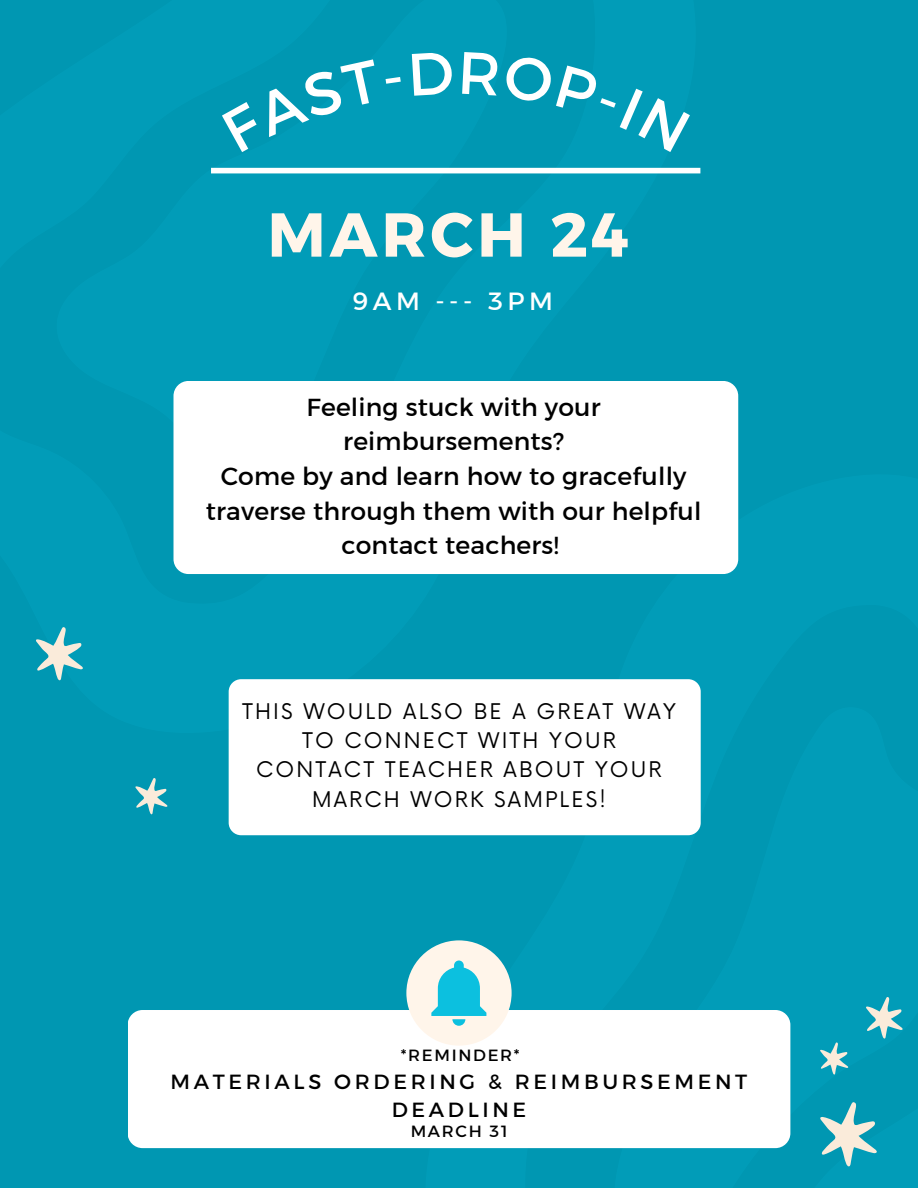
<style>
.page{position:relative;width:918px;height:1188px;background:#0097b2}
.page>*{position:absolute;margin:0;border:0;box-sizing:border-box;transform-origin:0 0}
.t1{font:61.8px "Kief Montaser Bold";letter-spacing:.065em;color:#fff5ea}
.t2{font:25.35px "Kief Montaser Regular";letter-spacing:.175em;color:#fff}
.t3{font:25.05px/34.7px "Kief Montaser Regular";letter-spacing:.005em;color:#000;text-align:center}
.t4{font:21px/29.2px "Now";letter-spacing:.1em;color:#000;text-align:center}
.t5{font:20.85px/28.2px "Kief Montaser Regular";letter-spacing:.175em;color:#000;text-align:center}
.t6{font:16.5px "Kief Montaser Regular";letter-spacing:.1em;color:#000}
</style>
<div class="page">
<div style="left:174px;top:381px;width:564px;height:193px;background:#fff;border-radius:15px"></div>
<div style="left:128px;top:1010px;width:662px;height:138px;background:#fff;border-radius:15px"></div>
<div style="left:406px;top:940px;width:106px;height:106px;background:#fff5ea;border-radius:50%"></div>
<svg style="left:820px;top:1102px;width:57px;height:65px"></svg>
<svg style="left:135px;top:778px;width:33px;height:37px"></svg>
<svg style="left:820px;top:1042px;width:29px;height:33px"></svg>
<svg style="left:36px;top:627px;width:47px;height:54px"></svg>
<svg style="left:431px;top:961px;width:55px;height:65px"></svg>
<div style="left:229px;top:679px;width:472px;height:156px;background:#fff;border-radius:12px"></div>
<div style="left:211px;top:168px;width:489px;height:5px;background:#fff"></div>
<svg style="left:866px;top:997px;width:37px;height:42px"></svg>
<h1 class="t1" style="left:268px;top:197px;width:364px">MARCH 24</h1>
<p class="t2" style="left:352px;top:286px;width:202px">9AM --- 3PM</p>
<p class="t3" style="left:206px;top:389px;width:497px">Feeling stuck with your reimbursements?<br>Come by and learn how to gracefully traverse through them with our helpful contact teachers!</p>
<p class="t4" style="left:242px;top:698px;width:435px">THIS WOULD ALSO BE A GREAT WAY<br>TO CONNECT WITH YOUR<br>CONTACT TEACHER ABOUT YOUR<br>MARCH WORK SAMPLES!</p>
<p class="t6" style="left:401px;top:1045px;width:120px">*REMINDER*</p>
<p class="t5" style="left:171px;top:1068px;width:578px">MATERIALS ORDERING &amp; REIMBURSEMENT<br>DEADLINE</p>
<p class="t6" style="left:411px;top:1121px;width:98px">MARCH 31</p>
</div>
